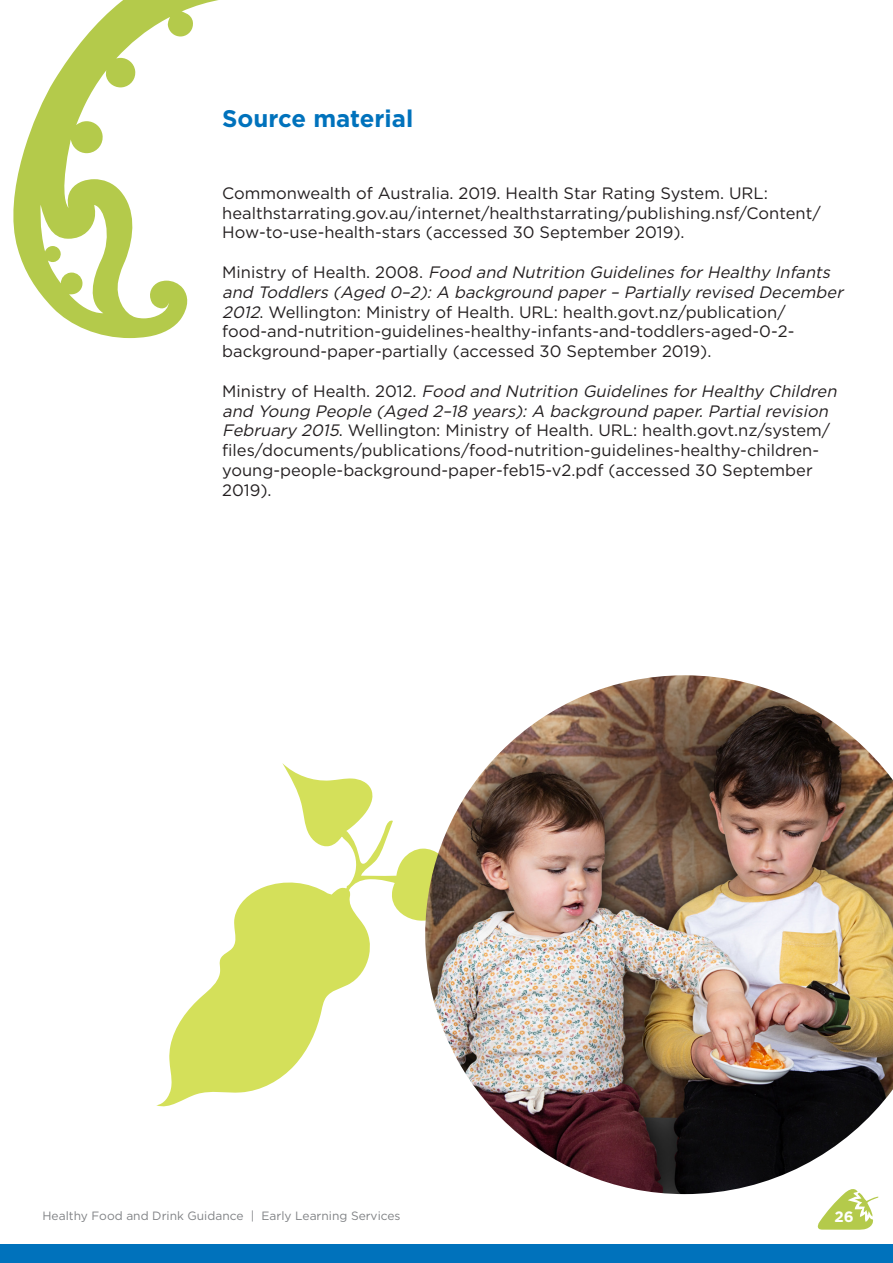
<style>
.page{position:relative;width:893px;height:1263px;background:#fff}
.page>*{position:absolute;margin:0;border:0;box-sizing:border-box;transform-origin:0 0}
.heading{font:700 24px "Gotham";color:#0072bc}
.text{font:16.5px/19.8px "Gotham";color:#231f20}
.t1{font:700 15px "Gotham";color:#fff}
.t2{font:12px "Gotham";color:#808285}
.s1{font-style:italic}
</style>
<div class="page">
<svg style="left:156px;top:763px;width:269px;height:344px"></svg>
<img style="left:425px;top:675px;width:468px;height:519px">
<svg style="left:13px;top:0;width:206px;height:338px"></svg>
<svg style="left:817px;top:1187px;width:61px;height:43px"></svg>
<div style="left:0;top:1245px;width:893px;height:18px;background:#0072bc"></div>
<p class="heading" style="left:222px;top:103px;width:193px">Source material</p>
<p class="text" style="left:222px;top:183px;width:600px">Commonwealth of Australia. 2019. Health Star Rating System. URL: healthstarrating.gov.au/internet/healthstarrating/publishing.nsf/Content/<br>How-to-use-health-stars (accessed 30 September 2019).</p>
<p class="text" style="left:222px;top:262px;width:627px">M i n i s t r y o f H e a l t h . 2 0 0 8 . <span class="s1">Food and Nutrition Guidelines forHealthy Infants and Toddlers (Aged 0–2):A background paper– Partially revised December 2012</span>. Wellington: Ministry of Health. URL: health.govt.nz/publication/ food-and-nutrition-guidelines-healthy-infants-and-toddlers-aged-0-2- background-paper-partially (accessed 30 September 2019).</p>
<p class="text" style="left:222px;top:381px;width:620px">M i n i s t r y o f H e a l t h . 2 0 1 2 . <span class="s1">Food and Nutrition Guidelines forHealthy Children and Young People (Aged 2–18 years):A background paper.Partialrevision February 2015</span>. Wellington: Ministry of Health. URL: health.govt.nz/system/ files/documents/publications/food-nutrition-guidelines-healthy-children&shy;young-people-background-paper-feb15-v2.pdf (accessed 30 September 2019).</p>
<p class="t2" style="left:43px;top:1208px;width:360px">Healthy Food and Drink Guidance | Early Learning Services</p>
<p class="t1" style="left:834px;top:1207px;width:21px">26</p>
</div>
